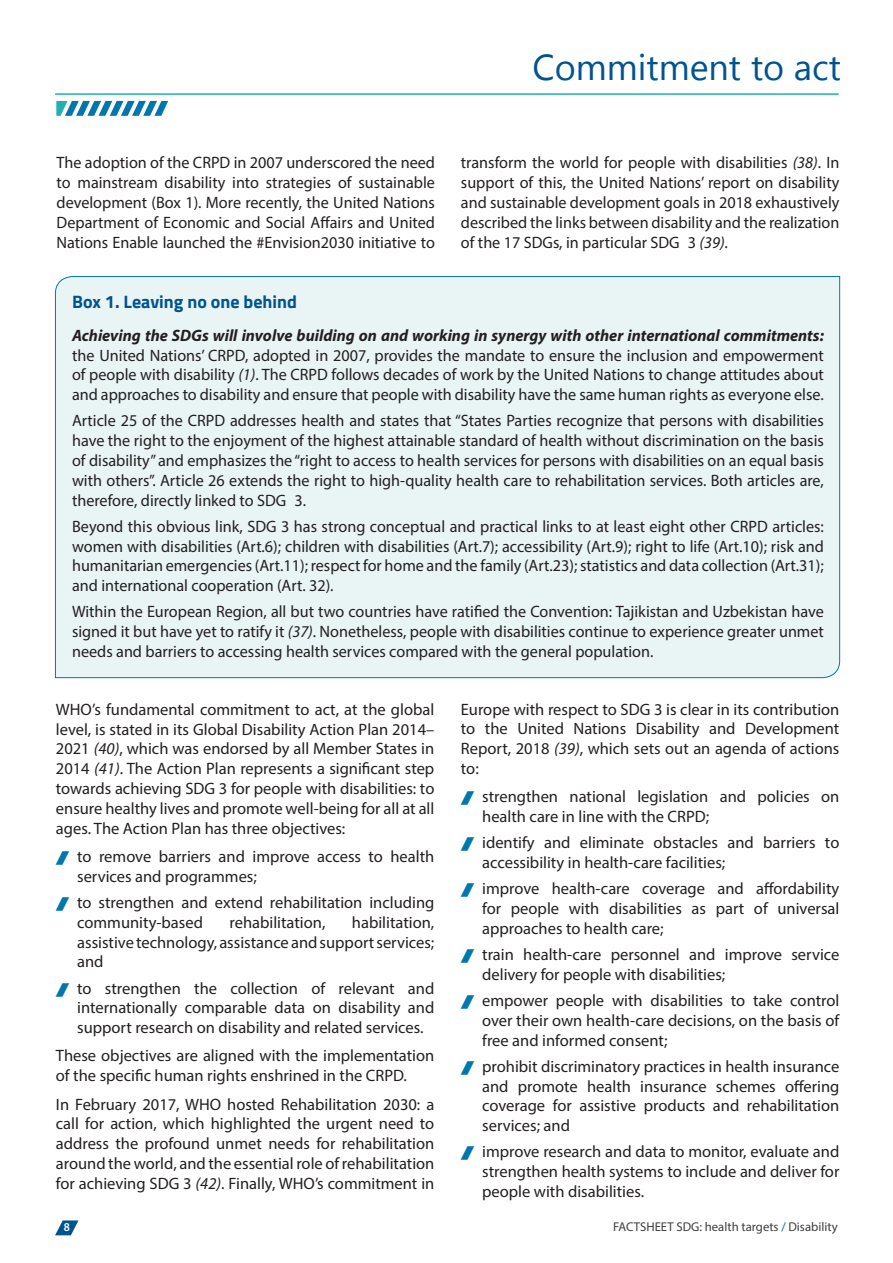
<style>
.page{position:relative;width:893px;height:1263px;background:#fff}
.page>*{position:absolute;margin:0;border:0;box-sizing:border-box;transform-origin:0 0}
.Titoli_interni{font:36px "Segoe UI";color:#00548e}
.titoli_box{font:700 18px "Titillium Web";color:#00548e}
.TESTO_NORMALE{font:16.5px/19.8px "Myriad Pro";color:#231f20;text-align:justify}
.t1{font:12.75px "Myriad Pro";color:#3e3e3f}
.t2{font:600 12px "Myriad Pro";color:#fff;scale:.95 1}
.s1{font-style:italic}
.s2{font-weight:700;font-style:italic}
.s3{color:#005e97}
</style>
<div class="page">
<svg style="left:55px;top:1220px;width:24px;height:15px"></svg>
<div style="left:55px;top:276px;width:785px;height:402px;background:#e9f4f5"></div>
<hr style="left:55px;top:93px;width:784px;height:2px;background:#23afb1">
<svg style="left:56px;top:101px;width:112px;height:15px"></svg>
<p class="Titoli_interni" style="left:532px;top:42px;width:310px">Commitment to act</p>
<p class="TESTO_NORMALE" style="left:57px;top:153px;width:380px">The adoption of the CRPD in 2007 underscored the need to mainstream disability into strategies of sustainable development (Box 1). More recently, the United Nations Department of Economic and Social Affairs and United Nations Enable launched the #Envision2030 initiative to</p>
<p class="TESTO_NORMALE" style="left:461px;top:153px;width:380px">transform the world for people with disabilities <span class="s1">(38)</span>. In support of this, the United Nations’ report on disability and sustainable development goals in 2018 exhaustively described the links between disability and the realization of the 17 SDGs, in particular SDG 3 <span class="s1">(39)</span>.</p>
<p class="titoli_box" style="left:72px;top:288px;width:226px">Box 1. Leaving no one behind</p>
<p class="TESTO_NORMALE" style="left:72px;top:325px;width:753px"><span class="s2">Achieving the SDGs will involve building on and working in synergy with other international commitments: </span>the United Nations’ CRPD, adopted in 2007, provides the mandate to ensure the inclusion and empowerment of people with disability <span class="s1">(1)</span>. The CRPD follows decades of work by the United Nations to change attitudes about and approaches to disability and ensure that people with disability have the same human rights as everyone else.</p>
<p class="TESTO_NORMALE" style="left:72px;top:411px;width:753px">Article 25 of the CRPD addresses health and states that “States Parties recognize that persons with disabilities have the right to the enjoyment of the highest attainable standard of health without discrimination on the basis of disability” and emphasizes the “right to access to health services for persons with disabilities on an equal basis with others”. Article 26 extends the right to high-quality health care to rehabilitation services. Both articles are, therefore, directly linked to SDG 3.</p>
<p class="TESTO_NORMALE" style="left:72px;top:516px;width:753px">Beyond this obvious link, SDG 3 has strong conceptual and practical links to at least eight other CRPD articles: women with disabilities (Art.6); children with disabilities (Art.7); accessibility (Art.9); right to life (Art.10); risk and humanitarian emergencies (Art.11); respect for home and the family (Art.23); statistics and data collection (Art.31); and international cooperation (Art. 32).</p>
<p class="TESTO_NORMALE" style="left:72px;top:602px;width:753px">Within the European Region, all but two countries have ratified the Convention: Tajikistan and Uzbekistan have signed it but have yet to ratify it <span class="s1">(37)</span>. Nonetheless, people with disabilities continue to experience greater unmet needs and barriers to accessing health services compared with the general population.</p>
<p class="TESTO_NORMALE" style="left:56px;top:699px;width:380px">WHO’s fundamental commitment to act, at the global level, is stated in its Global Disability Action Plan 2014– 2021 <span class="s1">(40)</span>, which was endorsed by all Member States in 2014 <span class="s1">(41)</span>. The Action Plan represents a significant step towards achieving SDG 3 for people with disabilities: to ensure healthy lives and promote well-being for all at all ages. The Action Plan has three objectives:</p>
<p class="TESTO_NORMALE" style="left:77px;top:846px;width:359px">to remove barriers and improve access to health services and programmes;</p>
<p class="TESTO_NORMALE" style="left:77px;top:892px;width:359px">to strengthen and extend rehabilitation including community-based</p>
<p class="TESTO_NORMALE" style="left:77px;top:912px;width:359px;text-indent:275px">habilitation, assistive technology, assistance and support services; and</p>
<p class="TESTO_NORMALE" style="left:77px;top:978px;width:359px">to strengthen the collection of relevant and internationally comparable data on disability and support research on disability and related services.</p>
<p class="TESTO_NORMALE" style="left:56px;top:1046px;width:380px">These objectives are aligned with the implementation of the specific human rights enshrined in the CRPD.</p>
<p class="TESTO_NORMALE" style="left:56px;top:1094px;width:380px">In February 2017, WHO hosted Rehabilitation 2030: a call for action, which highlighted the urgent need to address the profound unmet needs for rehabilitation around the world, and the essential role of rehabilitation for achieving SDG 3 <span class="s1">(42)</span>. Finally, WHO’s commitment in</p>
<p class="TESTO_NORMALE" style="left:230px;top:912px;width:97px">rehabilitation,</p>
<p class="TESTO_NORMALE" style="left:461px;top:699px;width:380px">Europe with respect to SDG 3 is clear in its contribution to the United Nations Disability and Development Report, 2018 <span class="s1">(39)</span>, which sets out an agenda of actions to:</p>
<p class="TESTO_NORMALE" style="left:482px;top:787px;width:359px">strengthen national legislation and policies on health care in line with the CRPD;</p>
<p class="TESTO_NORMALE" style="left:482px;top:832px;width:359px">identify and eliminate obstacles and barriers to accessibility in health-care facilities;</p>
<p class="TESTO_NORMALE" style="left:482px;top:878px;width:359px">improve health-care coverage and affordability for people with disabilities as part of universal approaches to health care;</p>
<p class="TESTO_NORMALE" style="left:482px;top:944px;width:359px">train health-care personnel and improve service delivery for people with disabilities;</p>
<p class="TESTO_NORMALE" style="left:482px;top:990px;width:359px">empower people with disabilities to take control over their own health-care decisions, on the basis of free and informed consent;</p>
<p class="TESTO_NORMALE" style="left:482px;top:1056px;width:359px">prohibit discriminatory practices in health insurance and promote health insurance schemes offering coverage for assistive products and rehabilitation services; and</p>
<p class="TESTO_NORMALE" style="left:482px;top:1142px;width:359px">improve research and data to monitor, evaluate and strengthen health systems to include and deliver for people with disabilities.</p>
<p class="t2" style="left:64px;top:1219px;width:8px">8</p>
<p class="t1" style="left:613px;top:1219px;width:226px">FACTSHEET SDG: health targets <span class="s3">/</span> Disability</p>
</div>
